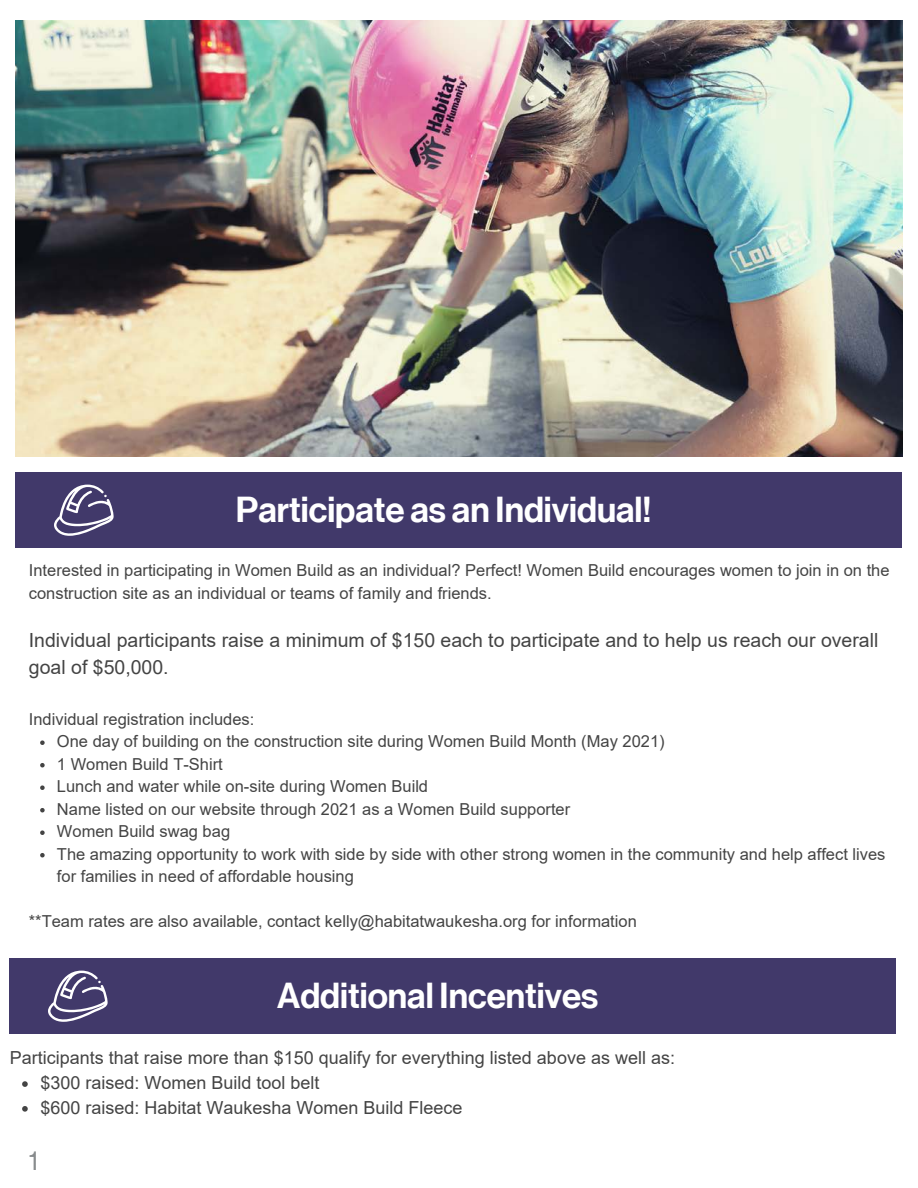
<style>
.page{position:relative;width:918px;height:1188px;background:#fff}
.page>*{position:absolute;margin:0;border:0;box-sizing:border-box;transform-origin:0 0}
.t1{font:500 35.25px "Neue Haas Grotesk Display";color:#fff}
.t2{font:27px "Neue Haas Grotesk Display";color:#888b8d}
.t3{font:19.5px/27px "Arial";color:#444}
.t4{font:18px "Arial";color:#444}
.t5{font:16.5px/22.5px "Arial";color:#444}
</style>
<div class="page">
<img style="left:16px;top:20px;width:886px;height:437px">
<div style="left:16px;top:473px;width:886px;height:75px;background:#41396a"></div>
<svg style="left:54px;top:485px;width:60px;height:51px"></svg>
<svg style="left:40px;top:740px;width:5px;height:5px"></svg>
<svg style="left:40px;top:763px;width:5px;height:4px"></svg>
<svg style="left:40px;top:785px;width:5px;height:5px"></svg>
<svg style="left:40px;top:808px;width:5px;height:4px"></svg>
<svg style="left:40px;top:830px;width:5px;height:5px"></svg>
<svg style="left:40px;top:853px;width:5px;height:4px"></svg>
<div style="left:10px;top:959px;width:886px;height:75px;background:#41396a"></div>
<svg style="left:48px;top:971px;width:60px;height:51px"></svg>
<svg style="left:22px;top:1081px;width:6px;height:6px"></svg>
<svg style="left:22px;top:1106px;width:6px;height:6px"></svg>
<p class="t1" style="left:236px;top:489px;width:417px">Participate as an Individual!</p>
<p class="t5" style="left:29px;top:559px;width:862px">Interested in participating in Women Build as an individual? Perfect! Women Build encourages women to join in on the construction site as an individual or teams of family and friends.</p>
<p class="t3" style="left:29px;top:627px;width:851px">Individual participants raise a minimum of $150 each to participate and to help us reach our overall goal of $50,000.</p>
<p class="t5" style="left:29px;top:708px;width:227px">Individual registration includes:</p>
<p class="t5" style="left:57px;top:730px;width:609px">One day of building on the construction site during Women Build Month (May 2021)</p>
<p class="t5" style="left:57px;top:753px;width:167px">1 Women Build T-Shirt</p>
<p class="t5" style="left:57px;top:775px;width:373px">Lunch and water while on-site during Women Build</p>
<p class="t5" style="left:57px;top:798px;width:515px">Name listed on our website through 2021 as a Women Build supporter</p>
<p class="t5" style="left:57px;top:820px;width:175px">Women Build swag bag</p>
<p class="t5" style="left:57px;top:843px;width:830px">The amazing opportunity to work with side by side with other strong women in the community and help affect lives for families in need of affordable housing</p>
<p class="t5" style="left:29px;top:910px;width:609px">**Team rates are also available, contact kelly@habitatwaukesha.org for information</p>
<p class="t1" style="left:277px;top:975px;width:323px">Additional Incentives</p>
<p class="t4" style="left:10px;top:1046px;width:667px">Participants that raise more than $150 qualify for everything listed above as well as:</p>
<p class="t4" style="left:40px;top:1070px;width:281px">$300 raised: Women Build tool belt</p>
<p class="t4" style="left:40px;top:1095px;width:424px">$600 raised: Habitat Waukesha Women Build Fleece</p>
<p class="t2" style="left:29px;top:1145px;width:11px">1</p>
</div>
